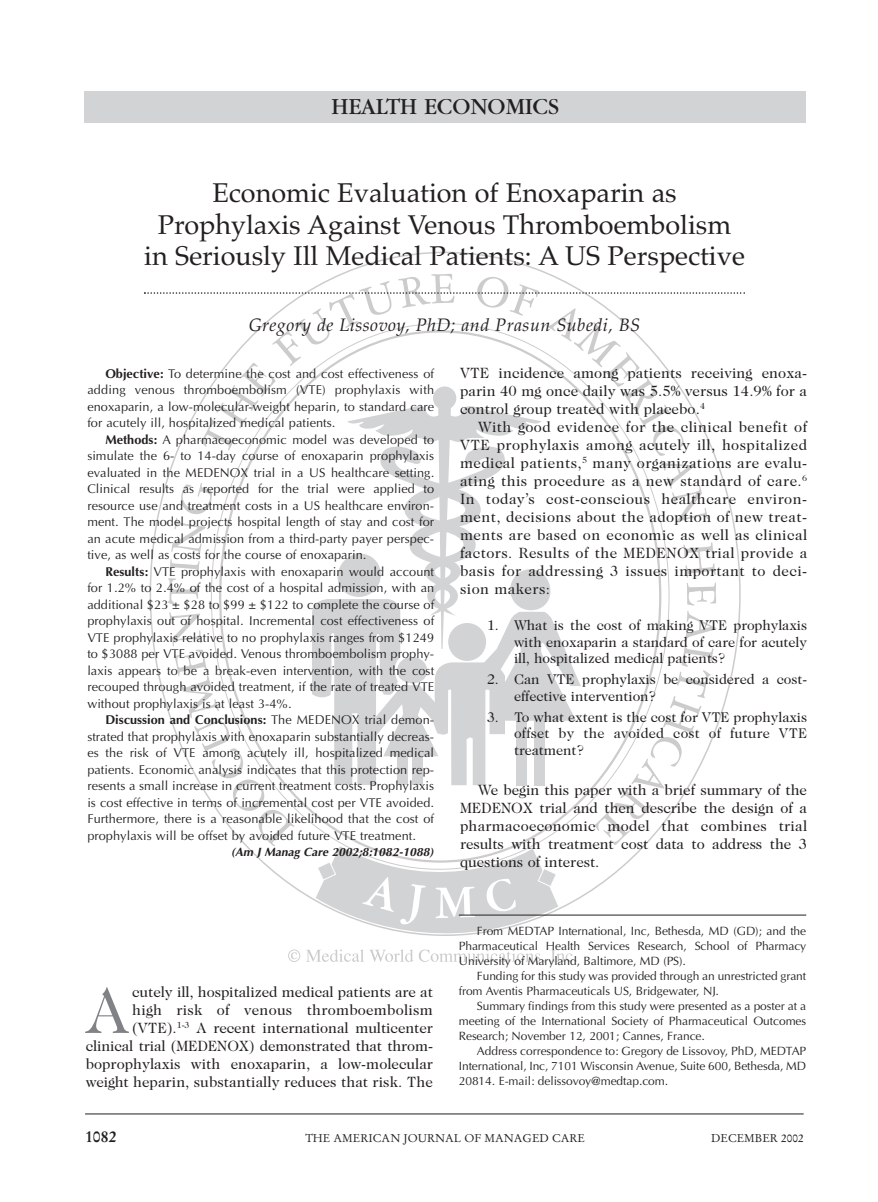
<style>
.page{position:relative;width:878px;height:1202px;background:#fff}
.page>*{position:absolute;margin:0;border:0;box-sizing:border-box;transform-origin:0 0}
.t1{font:64.2px "Caslon Two Twenty Four";color:#808285}
.t2{font:27px/31.5px "Palatino";color:#231f20;text-align:center}
.t3{font:24px "Garamond";color:#231f20}
.t4{font:italic 18px "Palatino";letter-spacing:.025em;color:#231f20}
.t5{font:700 15.75px "Stempel Garamond";color:#231f20}
.t6{font:15px/18px "Caslon Two Twenty Four";color:#231f20;text-align:justify}
.t7{font:14.25px/16.5px "Caslon Two Twenty Four";letter-spacing:-.005em;color:#231f20;text-align:justify}
.t8{font:12.75px/16.5px "Optima";letter-spacing:.005em;color:#231f20;text-align:justify}
.t9{font:12px/15px "Optima";letter-spacing:-.005em;color:#231f20;text-align:justify}
.t10{font:italic 700 12px "Optima";color:#231f20}
.t11{font:11.25px "Stempel Garamond";color:#231f20}
.s1{font-weight:700}
</style>
<div class="page">
<hr style="left:85px;top:1113px;width:718px;height:1px;background:#231f20">
<div style="left:84px;top:92px;width:722px;height:31px;background:#d1d3d4"></div>
<svg style="left:144px;top:274px;width:601px;height:690px"></svg>
<hr style="left:459px;top:914px;width:347px;height:1px;background:#231f20">
<h3 class="t3" style="left:331px;top:98px;width:229px">HEALTH ECONOMICS</h3>
<h2 class="t2" style="left:144px;top:180px;width:602px">Economic Evaluation of Enoxaparin as<br>Prophylaxis Against Venous Thromboembolism in Seriously Ill Medical Patients: A US Perspective</h2>
<h3 class="t4" style="left:249px;top:318px;width:393px">Gregory de Lissovoy, PhD; and Prasun Subedi, BS</h3>
<p class="t8" style="left:87px;top:366px;width:348px;text-indent:18px"><span class="s1">Objective:</span> To determine the cost and cost effectiveness of adding venous thromboembolism (VTE) prophylaxis with enoxaparin, a low-molecular-weight heparin, to standard care for acutely ill, hospitalized medical patients.</p>
<p class="t8" style="left:87px;top:432px;width:348px;text-indent:18px"><span class="s1">Methods:</span> A pharmacoeconomic model was developed to simulate the 6- to 14-day course of enoxaparin prophylaxis evaluated in the MEDENOX trial in a US healthcare setting.<br>Clinical results as reported for the trial were applied to resource use and treatment costs in a US healthcare environ&shy;ment. The model projects hospital length of stay and cost for an acute medical admission from a third-party payer perspec&shy;tive, as well as costs for the course of enoxaparin.</p>
<p class="t8" style="left:87px;top:564px;width:348px;text-indent:18px"><span class="s1">Results:</span> VTE prophylaxis with enoxaparin would account for 1.2% to 2.4% of the cost of a hospital admission, with an additional $23 ± $28 to $99 ± $122 to complete the course of prophylaxis out of hospital. Incremental cost effectiveness of VTE prophylaxis relative to no prophylaxis ranges from $1249 to $3088 per VTE avoided. Venous thromboembolism prophy&shy;laxis appears to be a break-even intervention, with the cost recouped through avoided treatment, if the rate of treated VTE without prophylaxis is at least 3-4%.</p>
<p class="t8" style="left:87px;top:713px;width:348px;text-indent:18px"><span class="s1">Discussion and Conclusions:</span> The MEDENOX trial demon&shy;strated that prophylaxis with enoxaparin substantially decreas&shy;es the risk of VTE among acutely ill, hospitalized medical patients. Economic analysis indicates that this protection rep&shy;resents a small increase in current treatment costs. Prophylaxis is cost effective in terms of incremental cost per VTE avoided.<br>Furthermore, there is a reasonable likelihood that the cost of prophylaxis will be offset by avoided future VTE treatment.</p>
<p class="t10" style="left:231px;top:847px;width:204px">(Am J Manag Care 2002;8:1082-1088)</p>
<p class="t6" style="left:86px;top:983px;width:348px;text-align:right">cutely ill, hospitalized medical patients are at<br>high risk of venous thromboembolism (VTE).<sup>1-3</sup> A recent international multicenter clinical trial (MEDENOX) demonstrated that throm&shy;boprophylaxis with enoxaparin, a low-molecular weight heparin, substantially reduces that risk. The</p>
<h1 class="t1" style="left:86px;top:986px;width:44px">A</h1>
<p class="t6" style="left:460px;top:365px;width:348px">VTE incidence among patients receiving enoxa&shy;parin 40 mg once daily was 5.5% versus 14.9% for a control group treated with placebo.<sup>4</sup></p>
<p class="t6" style="left:460px;top:419px;width:348px;text-indent:18px">With good evidence for the clinical benefit of VTE prophylaxis among acutely ill, hospitalized medical patients,<sup>5</sup> many organizations are evalu&shy;ating this procedure as a new standard of care.<sup>6<br></sup>In today’s cost-conscious healthcare environ&shy;ment, decisions about the adoption of new treat&shy;ments are based on economic as well as clinical factors. Results of the MEDENOX trial provide a basis for addressing 3 issues important to deci&shy;sion makers:</p>
<p class="t7" style="left:514px;top:618px;width:294px;text-indent:-27px">1. What is the cost of making VTE prophylaxis with enoxaparin a standard of care for acutely ill, hospitalized medical patients?</p>
<p class="t7" style="left:514px;top:672px;width:294px;text-indent:-27px">2. Can VTE prophylaxis be considered a cost&shy;effective intervention?</p>
<p class="t7" style="left:514px;top:709px;width:294px;text-indent:-27px">3. To what extent is the cost for VTE prophylaxis offset by the avoided cost of future VTE treatment?</p>
<p class="t6" style="left:460px;top:782px;width:348px;text-indent:18px">We begin this paper with a brief summary of the MEDENOX trial and then describe the design of a pharmacoeconomic model that combines trial results with treatment cost data to address the 3 questions of interest.</p>
<p class="t9" style="left:459px;top:924px;width:349px;text-indent:18px">From MEDTAP International, Inc, Bethesda, MD (GD); and the Pharmaceutical Health Services Research, School of Pharmacy University of Maryland, Baltimore, MD (PS).</p>
<p class="t9" style="left:459px;top:969px;width:349px;text-indent:18px">Funding for this study was provided through an unrestricted grant from Aventis Pharmaceuticals US, Bridgewater, NJ.</p>
<p class="t9" style="left:459px;top:999px;width:349px;text-indent:18px">Summary findings from this study were presented as a poster at a meeting of the International Society of Pharmaceutical Outcomes Research; November 12, 2001; Cannes, France.</p>
<p class="t9" style="left:459px;top:1044px;width:349px;text-indent:18px">Address correspondence to: Gregory de Lissovoy, PhD, MEDTAP International, Inc, 7101 Wisconsin Avenue, Suite 600, Bethesda, MD 20814. E-mail: delissovoy@medtap.com.</p>
<p class="t5" style="left:85px;top:1130px;width:33px">1082</p>
<p class="t11" style="left:305px;top:1133px;width:281px">THE AMERICAN JOURNAL OF MANAGED CARE</p>
<p class="t11" style="left:711px;top:1133px;width:94px">DECEMBER 2002</p>
</div>
